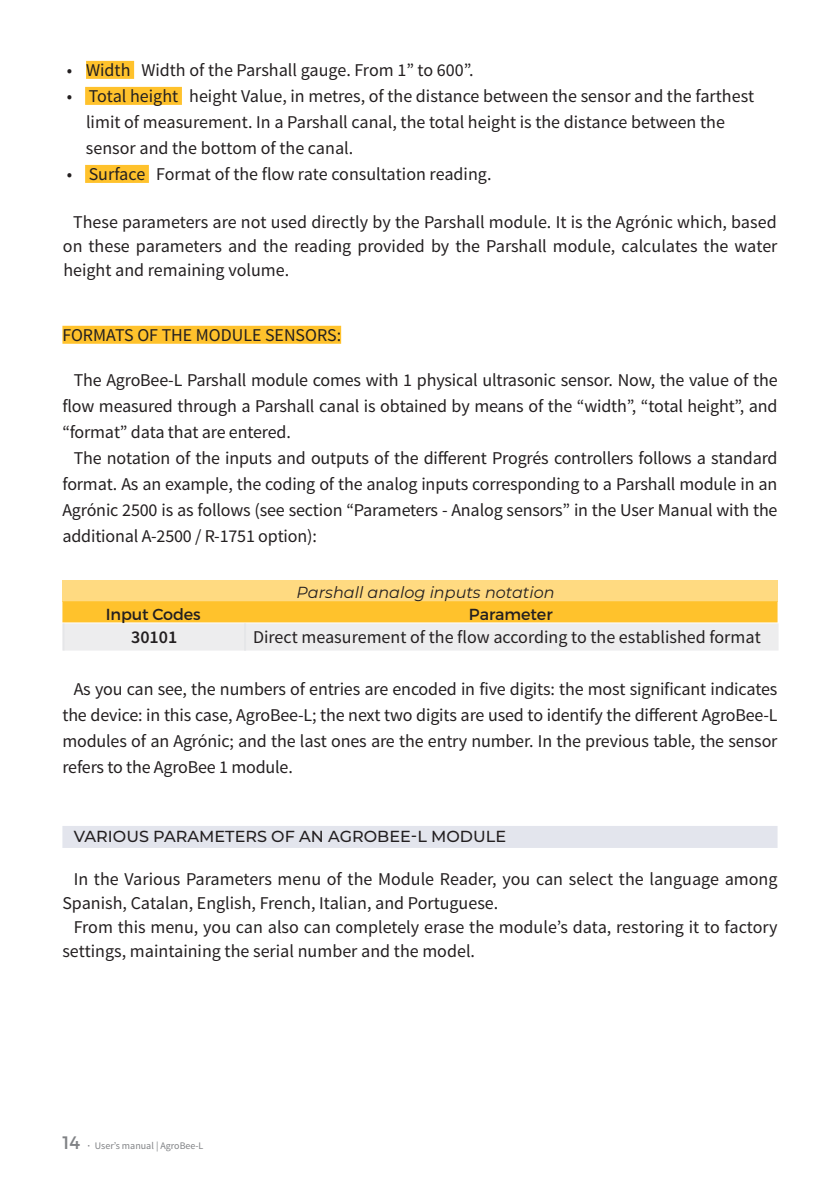
<style>
.page{position:relative;width:840px;height:1191px;background:#fff}
.page>*{position:absolute;margin:0;border:0;box-sizing:border-box;transform-origin:0 0}
.t1{font:18px/26px "Source Sans Pro";color:#231f20;text-align:justify}
.t2{font:600 18px "Source Sans Pro";color:#231f20}
.t3{font:500 16px "Montserrat";color:#231f20}
.t4{font:italic 16px "Montserrat";color:#231f20}
.t5{font:16px "Montserrat";letter-spacing:-.01em;color:#231f20}
.t6{font:10px "Source Sans Pro";color:#808285}
.s1{font-family:"Montserrat";font-size:18px}
.s2{font-weight:600}
</style>
<div class="page">
<div style="left:86px;top:61px;width:48px;height:18px;background:#ffc22c"></div>
<div style="left:85px;top:87px;width:97px;height:18px;background:#ffc22c"></div>
<div style="left:85px;top:165px;width:64px;height:18px;background:#ffc22c"></div>
<div style="left:62px;top:326px;width:279px;height:18px;background:#ffc22c"></div>
<div style="left:62px;top:580px;width:715px;height:21px;background:#ffda81"></div>
<svg style="left:62px;top:601px;width:716px;height:49px;background:#f5da99"></svg>
<hr style="left:62px;top:623px;width:2px;height:27px;background:#e5e6e8">
<hr style="left:244px;top:623px;width:2px;height:27px;background:#e5e6e8">
<div style="left:62px;top:826px;width:715px;height:22px;background:#e3e5ed"></div>
<p class="t1" style="left:67px;top:57px;width:408px">• Width Width of the Parshall gauge. From 1” to 600”.</p>
<p class="t1" style="left:86px;top:83px;width:669px;text-align:left;text-indent:-19px">• Total height height Value, in metres, of the distance between the sensor and the farthest limit of measurement. In a Parshall canal, the total height is the distance between the sensor and the bottom of the canal.</p>
<p class="t1" style="left:67px;top:161px;width:426px">• Surface Format of the flow rate consultation reading.</p>
<p class="t1" style="left:63px;top:210px;width:715px;line-height:24px;text-indent:10px">These parameters are not used directly by the Parshall module. It is the Agrónic which, based on these parameters and the reading provided by the Parshall module, calculates the water height and remaining volume.</p>
<p class="t1" style="left:62px;top:322px;width:280px">FORMATS OF THE MODULE SENSORS:</p>
<p class="t1" style="left:62px;top:367px;width:716px;text-indent:11px">The AgroBee-L Parshall module comes with 1 physical ultrasonic sensor. Now, the value of the flow measured through a Parshall canal is obtained by means of the “width”, “total height”, and “format” data that are entered.</p>
<p class="t1" style="left:62px;top:445px;width:716px;text-indent:11px">The notation of the inputs and outputs of the different Progrés controllers follows a standard format. As an example, the coding of the analog inputs corresponding to a Parshall module in an Agrónic 2500 is as follows (see section “Parameters - Analog sensors” in the User Manual with the additional A-2500 / R-1751 option):</p>
<p class="t4" style="left:296px;top:582px;width:259px">Parshall analog inputs notation</p>
<p class="t5" style="left:106px;top:604px;width:96px">Input Codes</p>
<p class="t5" style="left:468px;top:604px;width:85px">Parameter</p>
<p class="t2" style="left:131px;top:625px;width:48px">30101</p>
<p class="t1" style="left:253px;top:624px;width:509px">Direct measurement of the flow according to the established format</p>
<p class="t1" style="left:62px;top:676px;width:716px;text-indent:11px">As you can see, the numbers of entries are encoded in five digits: the most significant indicates the device: in this case, AgroBee-L; the next two digits are used to identify the different AgroBee-L modules of an Agrónic; and the last ones are the entry number. In the previous table, the sensor refers to the AgroBee 1 module.</p>
<p class="t3" style="left:74px;top:825px;width:433px">VARIOUS PARAMETERS OF AN AGROBEE-L MODULE</p>
<p class="t1" style="left:62px;top:867px;width:716px;line-height:24px;text-indent:11px">In the Various Parameters menu of the Module Reader, you can select the language among<br>Spanish, Catalan, English, French, Italian, and Portuguese.</p>
<p class="t1" style="left:62px;top:915px;width:716px;line-height:24px;text-indent:11px">From this menu, you can also can completely erase the module’s data, restoring it to factory settings, maintaining the serial number and the model.</p>
<p class="t6" style="left:62px;top:1139px;width:142px"><span class="s1">14</span> <span class="s2">·</span> User’s manual | AgroBee-L</p>
</div>
